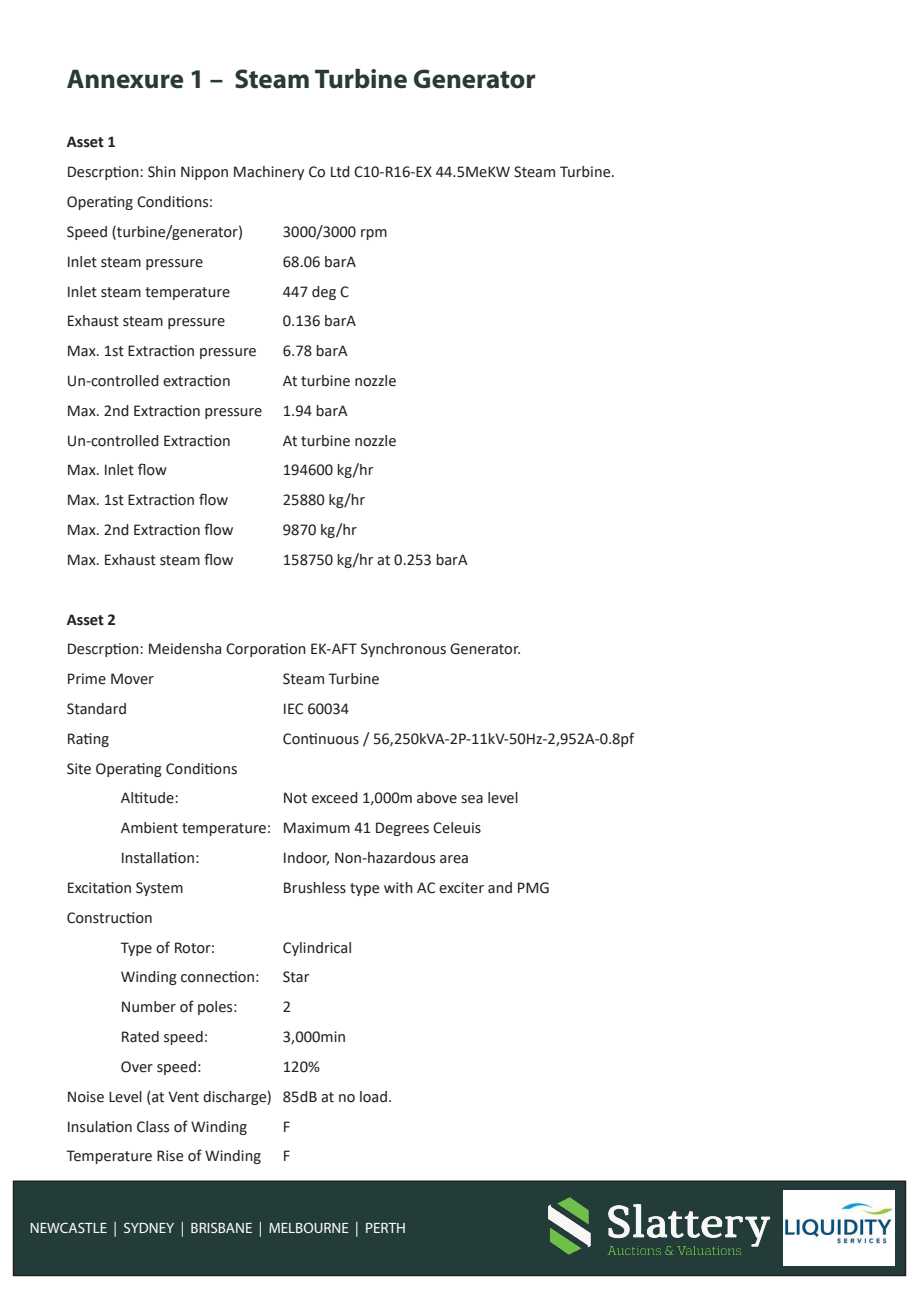
<style>
.page{position:relative;width:919px;height:1289px;background:#fff}
.page>*{position:absolute;margin:0;border:0;box-sizing:border-box;transform-origin:0 0}
.Heading_1{font:700 27px "Myriad Pro";color:#293a33}
.t1{font:16.5px "Calibri";color:#231f20}
.t2{font:700 16.5px "Calibri";color:#231f20}
.t3{font:15px "Myriad Pro";color:#fff}
</style>
<div class="page">
<div style="left:14px;top:1181px;width:891px;height:94px;background:#233c39"></div>
<div style="left:13px;top:1180px;width:893px;height:96px;border:2px solid #231f20"></div>
<img style="left:548px;top:1197px;width:223px;height:56px">
<img style="left:783px;top:1190px;width:111px;height:75px">
<p class="Heading_1" style="left:67px;top:61px;width:470px">Annexure 1 – Steam Turbine Generator</p>
<p class="t2" style="left:67px;top:130px;width:51px">Asset 1</p>
<p class="t1" style="left:67px;top:160px;width:549px">Descrption: Shin Nippon Machinery Co Ltd C10-R16-EX 44.5MeKW Steam Turbine.</p>
<p class="t1" style="left:67px;top:190px;width:148px">Operating Conditions:</p>
<p class="t1" style="left:67px;top:220px;width:178px">Speed (turbine/generator)</p>
<p class="t1" style="left:283px;top:220px;width:106px">3000/3000 rpm</p>
<p class="t1" style="left:67px;top:250px;width:138px">Inlet steam pressure</p>
<p class="t1" style="left:283px;top:250px;width:75px">68.06 barA</p>
<p class="t1" style="left:67px;top:279px;width:165px">Inlet steam temperature</p>
<p class="t1" style="left:283px;top:279px;width:67px">447 deg C</p>
<p class="t1" style="left:67px;top:309px;width:160px">Exhaust steam pressure</p>
<p class="t1" style="left:283px;top:309px;width:75px">0.136 barA</p>
<p class="t1" style="left:67px;top:339px;width:191px">Max. 1st Extraction pressure</p>
<p class="t1" style="left:283px;top:339px;width:66px">6.78 barA</p>
<p class="t1" style="left:67px;top:369px;width:165px">Un-controlled extraction</p>
<p class="t1" style="left:283px;top:369px;width:115px">At turbine nozzle</p>
<p class="t1" style="left:67px;top:399px;width:282px">Max. 2nd Extraction pressure 1.94 barA</p>
<p class="t1" style="left:67px;top:428px;width:165px">Un-controlled Extraction</p>
<p class="t1" style="left:283px;top:428px;width:115px">At turbine nozzle</p>
<p class="t1" style="left:67px;top:458px;width:102px">Max. Inlet flow</p>
<p class="t1" style="left:283px;top:458px;width:92px">194600 kg/hr</p>
<p class="t1" style="left:67px;top:488px;width:163px">Max. 1st Extraction flow</p>
<p class="t1" style="left:283px;top:488px;width:84px">25880 kg/hr</p>
<p class="t1" style="left:67px;top:518px;width:168px">Max. 2nd Extraction flow</p>
<p class="t1" style="left:283px;top:518px;width:75px">9870 kg/hr</p>
<p class="t1" style="left:67px;top:548px;width:168px">Max. Exhaust steam flow</p>
<p class="t1" style="left:283px;top:548px;width:186px">158750 kg/hr at 0.253 barA</p>
<p class="t2" style="left:67px;top:607px;width:51px">Asset 2</p>
<p class="t1" style="left:67px;top:637px;width:456px">Descrption: Meidensha Corporation EK-AFT Synchronous Generator.</p>
<p class="t1" style="left:67px;top:667px;width:89px">Prime Mover</p>
<p class="t1" style="left:283px;top:667px;width:98px">Steam Turbine</p>
<p class="t1" style="left:67px;top:697px;width:62px">Standard</p>
<p class="t1" style="left:283px;top:697px;width:68px">IEC 60034</p>
<p class="t1" style="left:67px;top:727px;width:44px">Rating</p>
<p class="t1" style="left:283px;top:727px;width:353px">Continuous / 56,250kVA-2P-11kV-50Hz-2,952A-0.8pf</p>
<p class="t1" style="left:67px;top:756px;width:172px">Site Operating Conditions</p>
<p class="t1" style="left:121px;top:786px;width:60px">Altitude:</p>
<p class="t1" style="left:283px;top:786px;width:237px">Not exceed 1,000m above sea level</p>
<p class="t1" style="left:121px;top:816px;width:362px">Ambient temperature: Maximum 41 Degrees Celeuis</p>
<p class="t1" style="left:121px;top:846px;width:80px">Installation:</p>
<p class="t1" style="left:283px;top:846px;width:188px">Indoor, Non-hazardous area</p>
<p class="t1" style="left:67px;top:876px;width:118px">Excitation System</p>
<p class="t1" style="left:283px;top:876px;width:268px">Brushless type with AC exciter and PMG</p>
<p class="t1" style="left:67px;top:905px;width:87px">Construction</p>
<p class="t1" style="left:121px;top:935px;width:96px">Type of Rotor:</p>
<p class="t1" style="left:283px;top:935px;width:71px">Cylindrical</p>
<p class="t1" style="left:121px;top:965px;width:140px">Winding connection:</p>
<p class="t1" style="left:283px;top:965px;width:28px">Star</p>
<p class="t1" style="left:121px;top:995px;width:118px">Number of poles:</p>
<p class="t1" style="left:283px;top:995px;width:10px">2</p>
<p class="t1" style="left:121px;top:1025px;width:89px">Rated speed:</p>
<p class="t1" style="left:283px;top:1025px;width:65px">3,000min</p>
<p class="t1" style="left:121px;top:1054px;width:82px">Over speed:</p>
<p class="t1" style="left:283px;top:1054px;width:38px">120%</p>
<p class="t1" style="left:67px;top:1084px;width:327px">Noise Level (at Vent discharge) 85dB at no load.</p>
<p class="t1" style="left:67px;top:1114px;width:182px">Insulation Class of Winding</p>
<p class="t1" style="left:283px;top:1114px;width:9px">F</p>
<p class="t1" style="left:67px;top:1144px;width:196px">Temperature Rise of Winding</p>
<p class="t1" style="left:283px;top:1144px;width:9px">F</p>
<p class="t3" style="left:30px;top:1218px;width:377px">NEWCASTLE | SYDNEY | BRISBANE | MELBOURNE | PERTH</p>
</div>
